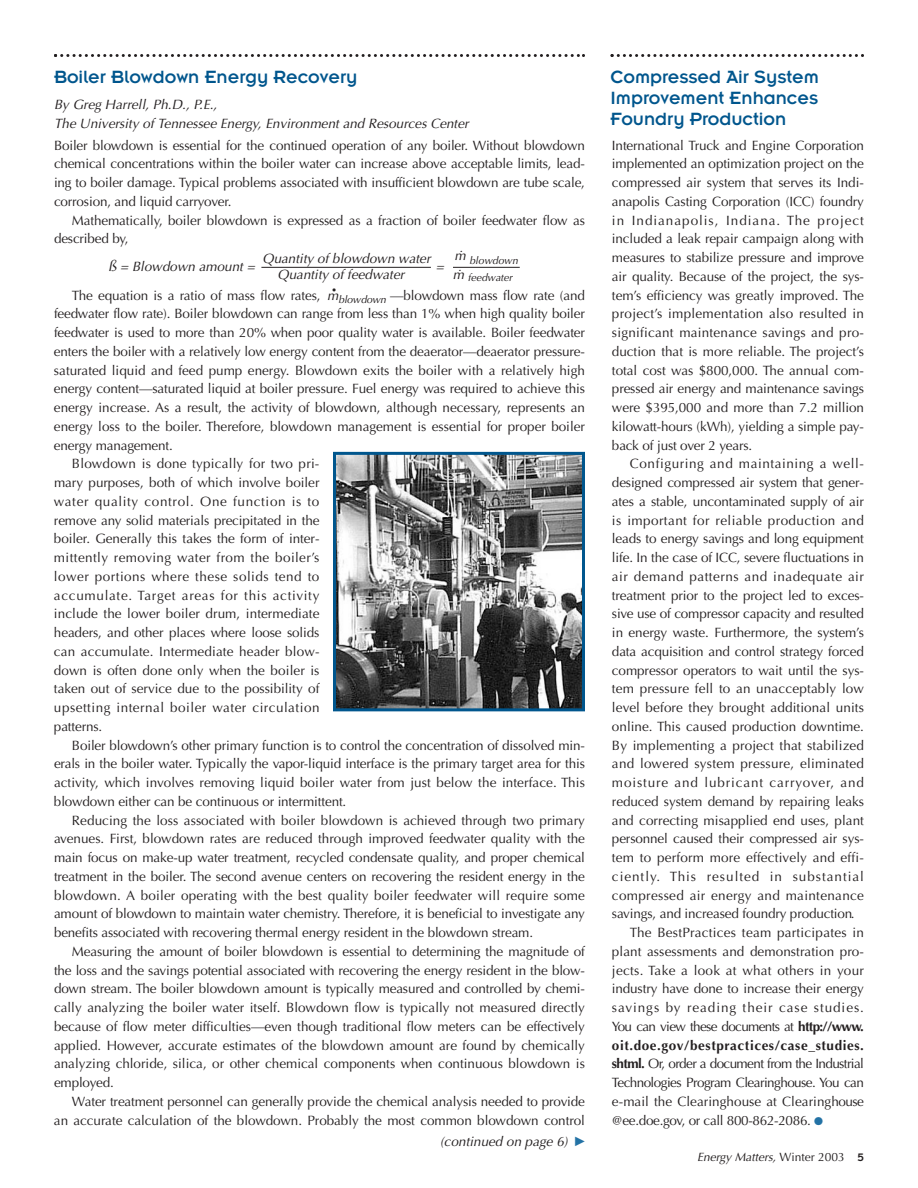
<style>
.page{position:relative;width:918px;height:1188px;background:#fff}
.page>*{position:absolute;margin:0;border:0;box-sizing:border-box;transform-origin:0 0}
.t1{font:19.5px/21px "Insignia";color:#00568d;text-align:justify}
.t2{font:13.5px/18.8px "Optima";letter-spacing:-.01em;color:#231f20;text-align:justify}
.t3{font:italic 13.5px/18.8px "Optima";color:#231f20}
.t4{font:italic 12px "Optima";color:#231f20}
.t5{font:italic 10.5px "Optima";color:#231f20}
.t6{font:9px "Optima";color:#231f20}
.s1{font-size:15px}
.s2{font-style:italic}
.s3{font-weight:700}
.s4{color:#2372a5}
.s5{font-style:normal}
.s6{font-family:"Insignia";font-style:normal}
</style>
<div class="page">
<svg style="left:54px;top:54px;width:531px;height:3px"></svg>
<svg style="left:610px;top:54px;width:254px;height:3px"></svg>
<hr style="left:261px;top:267px;width:170px;height:1px;background:#231f20">
<hr style="left:453px;top:267px;width:67px;height:1px;background:#231f20">
<img style="left:337px;top:456px;width:244px;height:251px">
<div style="left:333px;top:452px;width:252px;height:259px;border:3px solid #00568d"></div>
<h1 class="t1" style="left:54px;top:68px;width:305px">Boiler Blowdown Energy Recovery</h1>
<p class="t3" style="left:54px;top:97px;width:416px">By Greg Harrell, Ph.D., P.E.,<br>The University of Tennessee Energy, Environment and Resources Center</p>
<p class="t2" style="left:54px;top:137px;width:533px">Boiler blowdown is essential for the continued operation of any boiler. Without blowdown chemical concentrations within the boiler water can increase above acceptable limits, lead&shy;ing to boiler damage. Typical problems associated with insufficient blowdown are tube scale, corrosion, and liquid carryover.</p>
<p class="t2" style="left:54px;top:212px;width:532px;text-indent:18px">Mathematically, boiler blowdown is expressed as a fraction of boiler feedwater flow as described by,</p>
<p class="t3" style="left:457px;top:248px;width:6px">˙</p>
<p class="t3" style="left:108px;top:258px;width:148px"><span class="s1">ß</span> = Blowdown amount =</p>
<p class="t3" style="left:262px;top:250px;width:170px">Quantity of blowdown water</p>
<p class="t5" style="left:454px;top:256px;width:65px"><sup>m</sup> blowdown</p>
<p class="t3" style="left:436px;top:258px;width:10px">=</p>
<p class="t3" style="left:278px;top:266px;width:128px">Quantity of feedwater</p>
<p class="t3" style="left:453px;top:266px;width:13px">m</p>
<p class="t3" style="left:456px;top:266px;width:6px">˙</p>
<p class="t5" style="left:468px;top:273px;width:46px">feedwater</p>
<p class="t6" style="left:331px;top:286px;width:7px">•</p>
<p class="t2" style="left:72px;top:287px;width:515px">The equation is a ratio of mass flow rates, <span class="s2">m</span><sub>blowdown</sub> —blowdown mass flow rate (and</p>
<p class="t2" style="left:54px;top:306px;width:533px">feedwater flow rate). Boiler blowdown can range from less than 1% when high quality boiler feedwater is used to more than 20% when poor quality water is available. Boiler feedwater enters the boiler with a relatively low energy content from the deaerator—deaerator pressure&shy;saturated liquid and feed pump energy. Blowdown exits the boiler with a relatively high energy content—saturated liquid at boiler pressure. Fuel energy was required to achieve this energy increase. As a result, the activity of blowdown, although necessary, represents an energy loss to the boiler. Therefore, blowdown management is essential for proper boiler energy management.</p>
<p class="t2" style="left:54px;top:456px;width:267px;text-indent:18px">Blowdown is done typically for two pri&shy;mary purposes, both of which involve boiler water quality control. One function is to remove any solid materials precipitated in the boiler. Generally this takes the form of inter&shy;mittently removing water from the boiler’s lower portions where these solids tend to accumulate. Target areas for this activity include the lower boiler drum, intermediate headers, and other places where loose solids can accumulate. Intermediate header blow&shy;down is often done only when the boiler is taken out of service due to the possibility of upsetting internal boiler water circulation patterns.</p>
<p class="t2" style="left:54px;top:737px;width:533px;text-indent:18px">Boiler blowdown’s other primary function is to control the concentration of dissolved min&shy;erals in the boiler water. Typically the vapor-liquid interface is the primary target area for this activity, which involves removing liquid boiler water from just below the interface. This blowdown either can be continuous or intermittent.</p>
<p class="t2" style="left:54px;top:812px;width:533px;text-indent:18px">Reducing the loss associated with boiler blowdown is achieved through two primary avenues. First, blowdown rates are reduced through improved feedwater quality with the main focus on make-up water treatment, recycled condensate quality, and proper chemical treatment in the boiler. The second avenue centers on recovering the resident energy in the blowdown. A boiler operating with the best quality boiler feedwater will require some amount of blowdown to maintain water chemistry. Therefore, it is beneficial to investigate any benefits associated with recovering thermal energy resident in the blowdown stream.</p>
<p class="t2" style="left:54px;top:943px;width:533px;text-indent:18px">Measuring the amount of boiler blowdown is essential to determining the magnitude of the loss and the savings potential associated with recovering the energy resident in the blow&shy;down stream. The boiler blowdown amount is typically measured and controlled by chemi&shy;cally analyzing the boiler water itself. Blowdown flow is typically not measured directly because of flow meter difficulties—even though traditional flow meters can be effectively applied. However, accurate estimates of the blowdown amount are found by chemically analyzing chloride, silica, or other chemical components when continuous blowdown is employed.</p>
<p class="t2" style="left:54px;top:1093px;width:533px;text-align:right">Water treatment personnel can generally provide the chemical analysis needed to provide<br>an accurate calculation of the blowdown. Probably the most common blowdown control</p>
<p class="t3" style="left:440px;top:1133px;width:129px">(continued on page 6)</p>
<h1 class="t1" style="left:610px;top:68px;width:210px">Compressed Air System Improvement Enhances Foundry Production</h1>
<p class="t2" style="left:612px;top:137px;width:254px">International Truck and Engine Corporation implemented an optimization project on the compressed air system that serves its Indi&shy;anapolis Casting Corporation (ICC) foundry in Indianapolis, Indiana. The project included a leak repair campaign along with measures to stabilize pressure and improve air quality. Because of the project, the sys&shy;tem’s efficiency was greatly improved. The project’s implementation also resulted in significant maintenance savings and pro&shy;duction that is more reliable. The project’s total cost was $800,000. The annual com&shy;pressed air energy and maintenance savings were $395,000 and more than 7.2 million kilowatt-hours (kWh), yielding a simple pay&shy;back of just over 2 years.</p>
<p class="t2" style="left:612px;top:456px;width:254px;text-indent:18px">Configuring and maintaining a well&shy;designed compressed air system that gener&shy;ates a stable, uncontaminated supply of air is important for reliable production and leads to energy savings and long equipment life. In the case of ICC, severe fluctuations in air demand patterns and inadequate air treatment prior to the project led to exces&shy;sive use of compressor capacity and resulted in energy waste. Furthermore, the system’s data acquisition and control strategy forced compressor operators to wait until the sys&shy;tem pressure fell to an unacceptably low level before they brought additional units online. This caused production downtime.<br>By implementing a project that stabilized and lowered system pressure, eliminated moisture and lubricant carryover, and reduced system demand by repairing leaks and correcting misapplied end uses, plant personnel caused their compressed air sys&shy;tem to perform more effectively and effi&shy;ciently. This resulted in substantial compressed air energy and maintenance savings, and increased foundry production.</p>
<p class="t2" style="left:612px;top:925px;width:254px;text-indent:18px">The BestPractices team participates in plant assessments and demonstration pro&shy;jects. Take a look at what others in your industry have done to increase their energy savings by reading their case studies.<br>You can view these documents at <span class="s3">http://www. oit.doe.gov/bestpractices/case_studies. shtml.</span> Or, order a document from the Industrial Technologies Program Clearinghouse. You can e-mail the Clearinghouse at Clearinghouse @ee.doe.gov, or call 800-862-2086. <span class="s4">●</span></p>
<p class="t4" style="left:697px;top:1152px;width:168px">Energy Matters, <span class="s5">Winter 2003</span> <span class="s6">5</span></p>
</div>
